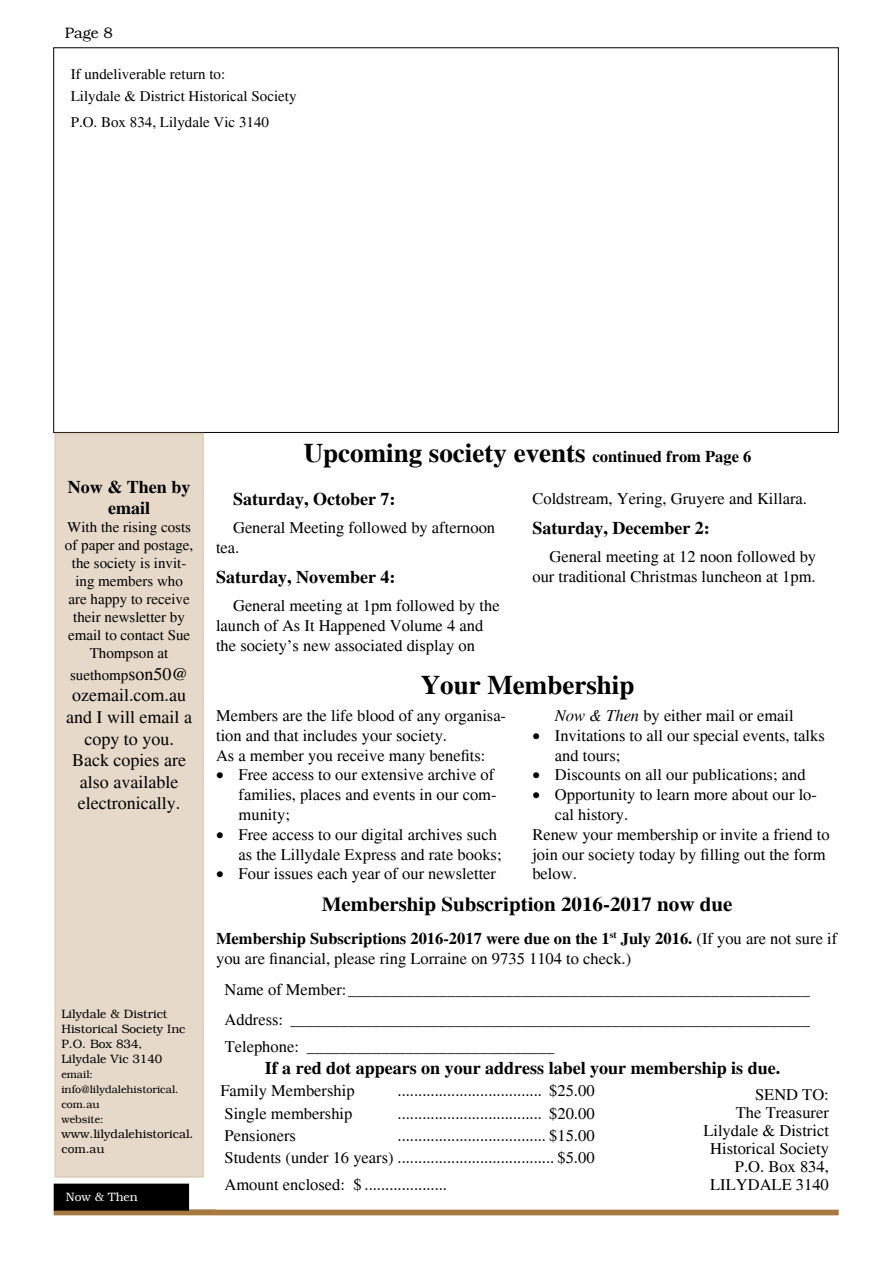
<style>
.page{position:relative;width:893px;height:1263px;background:#fff}
.page>*{position:absolute;margin:0;border:0;box-sizing:border-box;transform-origin:0 0}
.t1{font:700 27px "Times";color:#000}
.t2{font:700 21px "Times";color:#000}
.t3{font:700 18px/21.6px "Times";color:#000;text-align:center}
.t4{font:18px/21.6px "Times";color:#000;text-align:center}
.t5{font:16.5px/19.8px "Times";color:#000}
.t6{font:15px/18px "Times";color:#000}
.t7{font:300 15px "Bookman";color:#000}
.t8{font:300 12px/15px "Bookman";color:#000}
.t9{font:300 12px "Bookman";color:#fff}
.t10{font:300 10.65px/15px "Bookman";color:#000}
.s1{font-size:18px}
.s2{font-size:16.5px}
.s3{font-style:italic}
.s4{font-weight:700}
</style>
<div class="page">
<div style="left:54px;top:433px;width:150px;height:745px;background:#e6d9c9;border:2px solid #ddcbb5"></div>
<div style="left:54px;top:1209px;width:785px;height:6px;background:#a5793f"></div>
<div style="left:54px;top:1184px;width:134px;height:26px;background:#000"></div>
<div style="left:54px;top:1183px;width:135px;height:27px;border:2px solid #000"></div>
<p class="t7" style="left:65px;top:24px;width:49px">Page 8</p>
<p class="t6" style="left:71px;top:63px;width:227px;line-height:22.2px">If undeliverable return to:<br>Lilydale &amp; District Historical Society</p>
<p class="t6" style="left:71px;top:113px;width:200px">P.O. Box 834, Lilydale Vic 3140</p>
<p class="t3" style="left:68px;top:476px;width:124px">Now &amp; Then by email</p>
<p class="t6" style="left:65px;top:518px;width:130px;text-align:center">With the rising costs of paper and postage, the society is invit&shy;ing members who are happy to receive their newsletter by email to contact Sue<br>Thompson at</p>
<p class="t6" style="left:70px;top:666px;width:119px">suethomp<span class="s1">son50@</span></p>
<p class="t4" style="left:66px;top:685px;width:127px">ozemail.com.au and I will email a copy to you.<br>Back copies are also available electronically.</p>
<p class="t8" style="left:61px;top:1006px;width:126px">Lilydale &amp; District<br>Historical Society Inc<br>P.O. Box 834,<br>Lilydale Vic 3140</p>
<p class="t10" style="left:61px;top:1067px;width:119px">email: info@lilydalehistorical. com.au<br>website:</p>
<p class="t8" style="left:61px;top:1126px;width:133px">www.lilydalehistorical. com.au</p>
<p class="t9" style="left:66px;top:1190px;width:73px">Now &amp; Then</p>
<h1 class="t1" style="left:304px;top:437px;width:449px">Upcoming society events <span class="s2">continued from Page 6</span></h1>
<p class="t3" style="left:233px;top:488px;width:164px">Saturday, October 7:</p>
<p class="t5" style="left:216px;top:518px;width:281px;text-indent:17px">General Meeting followed by afternoon tea.</p>
<p class="t3" style="left:216px;top:566px;width:181px">Saturday, November 4:</p>
<p class="t5" style="left:216px;top:596px;width:285px;text-indent:17px">General meeting at 1pm followed by the launch of As It Happened Volume 4 and the society’s new associated display on</p>
<p class="t5" style="left:532px;top:489px;width:276px">Coldstream, Yering, Gruyere and Killara.</p>
<p class="t3" style="left:532px;top:517px;width:179px">Saturday, December 2:</p>
<p class="t5" style="left:532px;top:547px;width:285px;text-align:right">General meeting at 12 noon followed by our traditional Christmas luncheon at 1pm.</p>
<h1 class="t1" style="left:421px;top:669px;width:215px">Your Membership</h1>
<p class="t5" style="left:216px;top:706px;width:292px">Members are the life blood of any organisa&shy;tion and that includes your society.<br>As a member you receive many benefits:</p>
<p class="t5" style="left:239px;top:765px;width:259px;text-indent:-23px">• Free access to our extensive archive of families, places and events in our com&shy;munity;</p>
<p class="t5" style="left:216px;top:824px;width:287px;text-align:right">• Free access to our digital archives such as the Lillydale Express and rate books;</p>
<p class="t5" style="left:216px;top:864px;width:282px">• Four issues each year of our newsletter</p>
<p class="t5" style="left:555px;top:706px;width:240px"><span class="s3">Now &amp; Then</span> by either mail or email</p>
<p class="t5" style="left:555px;top:725px;width:271px;text-indent:-23px">• Invitations to all our special events, talks and tours;</p>
<p class="t5" style="left:532px;top:765px;width:275px">• Discounts on all our publications; and</p>
<p class="t5" style="left:532px;top:785px;width:286px">• Opportunity to learn more about our lo-</p>
<p class="t5" style="left:555px;top:805px;width:75px">cal history.</p>
<p class="t5" style="left:532px;top:824px;width:299px">Renew your membership or invite a friend to</p>
<p class="t5" style="left:532px;top:844px;width:295px">join our society today by filling out the form</p>
<p class="t5" style="left:532px;top:864px;width:46px">below.</p>
<p class="t2" style="left:322px;top:892px;width:412px">Membership Subscription 2016-2017 now due</p>
<p class="t5" style="left:216px;top:929px;width:623px"><span class="s4">Membership Subscriptions 2016-2017 were due on the 1</span><sup>st</sup> <span class="s4">July 2016.</span> (If you are not sure if you are financial, please ring Lorraine on 9735 1104 to check.)</p>
<p class="t5" style="left:225px;top:974px;width:587px;line-height:30.8px">Name of Member:________________________________________________________<br>Address: _______________________________________________________________</p>
<p class="t5" style="left:225px;top:1036px;width:331px">Telephone: ______________________________</p>
<p class="t5" style="left:220px;top:1081px;width:136px">Family Membership</p>
<p class="t5" style="left:398px;top:1081px;width:198px">................................... $25.00</p>
<p class="t5" style="left:225px;top:1103px;width:129px">Single membership</p>
<p class="t5" style="left:398px;top:1103px;width:198px">................................... $20.00</p>
<p class="t5" style="left:225px;top:1126px;width:73px">Pensioners</p>
<p class="t3" style="left:265px;top:1057px;width:517px">If a red dot appears on your address label your membership is due.</p>
<p class="t5" style="left:703px;top:1086px;width:127px;line-height:18px;text-align:right">SEND TO:<br>The Treasurer<br>Lilydale &amp; District<br>Historical Society<br>P.O. Box 834,<br>LILYDALE 3140</p>
<p class="t5" style="left:225px;top:1124px;width:371px;line-height:22.4px;text-align:right">.................................... $15.00<br>Students (under 16 years) ...................................... $5.00</p>
<p class="t5" style="left:225px;top:1174px;width:224px">Amount enclosed: $ ....................</p>
</div>
